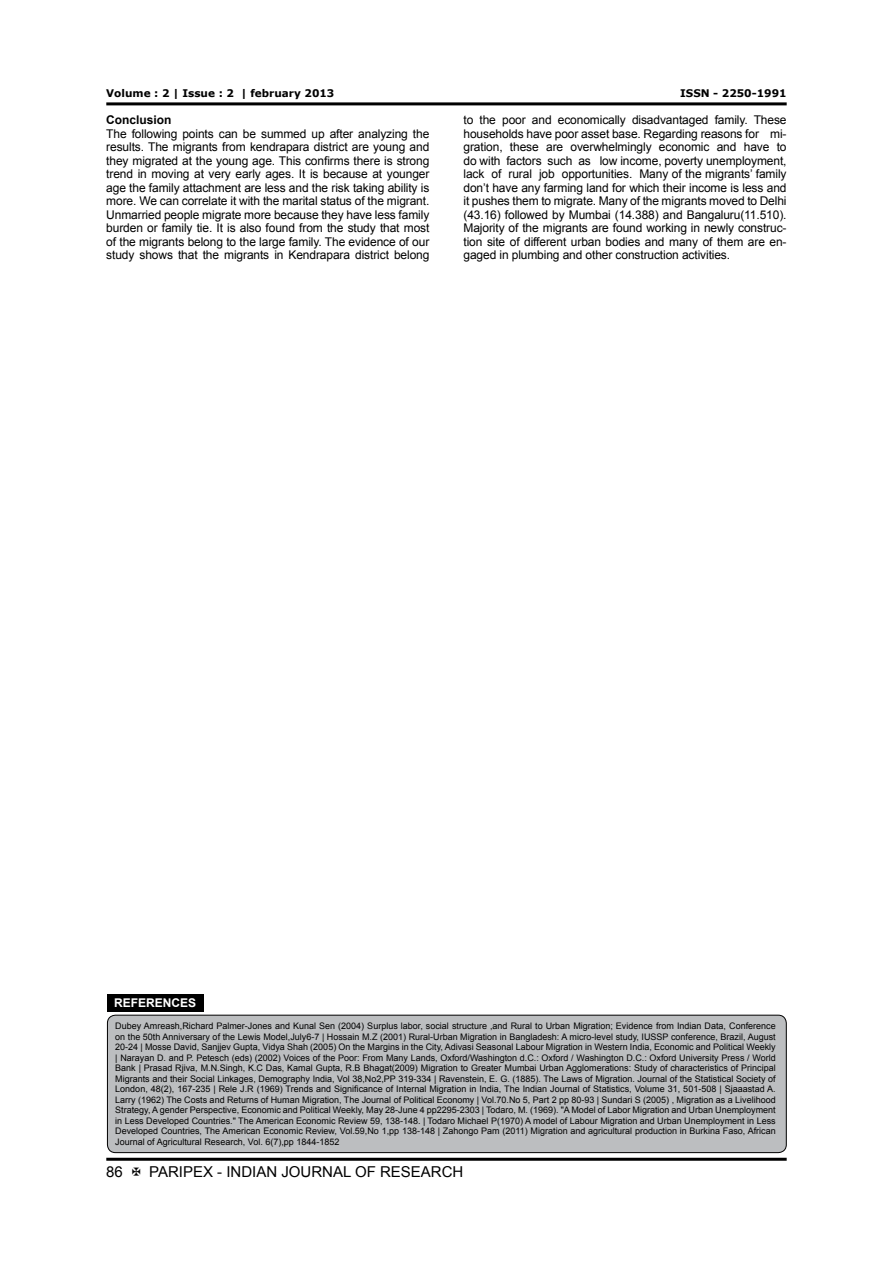
<style>
.page{position:relative;width:893px;height:1263px;background:#fff}
.page>*{position:absolute;margin:0;border:0;box-sizing:border-box;transform-origin:0 0}
.t1{font:15px "Arial";color:#000}
.t2{font:12px/13.5px "Arial";letter-spacing:-.01em;color:#000;text-align:justify}
.t3{font:700 12px "Arial";color:#000}
.t4{font:700 12px "Arial";color:#fff}
.t5{font:700 10.5px "Verdana";color:#000}
.t6{font:9px/10.5px "Arial";color:#000;text-align:justify}
</style>
<div class="page">
<hr style="left:106px;top:102px;width:681px;height:3px;background:#000">
<hr style="left:106px;top:1158px;width:681px;height:3px;background:#000">
<div style="left:107px;top:1015px;width:679px;height:137px;background:#bcbec0;border-radius:8px"></div>
<div style="left:107px;top:1015px;width:680px;height:138px;border:1px solid #000;border-radius:8px"></div>
<div style="left:107px;top:994px;width:96px;height:18px;background:#000"></div>
<p class="t5" style="left:106px;top:89px;width:230px">Volume : 2 | Issue : 2 | february 2013</p>
<p class="t5" style="left:680px;top:89px;width:108px">ISSN - 2250-1991</p>
<h2 class="t3" style="left:106px;top:115px;width:67px">Conclusion</h2>
<p class="t2" style="left:106px;top:127px;width:325px">The following points can be summed up after analyzing the results. The migrants from kendrapara district are young and they migrated at the young age. This confirms there is strong trend in moving at very early ages. It is because at younger age the family attachment are less and the risk taking ability is more. We can correlate it with the marital status of the migrant.<br>Unmarried people migrate more because they have less family burden or family tie. It is also found from the study that most of the migrants belong to the large family. The evidence of our study shows that the migrants in Kendrapara district belong</p>
<p class="t2" style="left:463px;top:113px;width:325px">to the poor and economically disadvantaged family. These households have poor asset base. Regarding reasons for mi&shy;gration, these are overwhelmingly economic and have to do with factors such as low income, poverty unemployment, lack of rural job opportunities. Many of the migrants’ family don’t have any farming land for which their income is less and it pushes them to migrate. Many of the migrants moved to Delhi (43.16) followed by Mumbai (14.388) and Bangaluru(11.510).<br>Majority of the migrants are found working in newly construc&shy;tion site of different urban bodies and many of them are en&shy;gaged in plumbing and other construction activities.</p>
<h2 class="t4" style="left:114px;top:998px;width:84px">REFERENCES</h2>
<p class="t6" style="left:115px;top:1021px;width:662px">Dubey Amreash,Richard Palmer-Jones and Kunal Sen (2004) Surplus labor, social structure ,and Rural to Urban Migration; Evidence from Indian Data, Conference on the 50th Anniversary of the Lewis Model,July6-7 | Hossain M.Z (2001) Rural-Urban Migration in Bangladesh: A micro-level study, IUSSP conference, Brazil, August 20-24 | Mosse David, Sanjjev Gupta, Vidya Shah (2005) On the Margins in the City, Adivasi Seasonal Labour Migration in Western India, Economic and Political Weekly | Narayan D. and P. Petesch (eds) (2002) Voices of the Poor: From Many Lands, Oxford/Washington d.C.: Oxford / Washington D.C.: Oxford University Press / World Bank | Prasad Rjiva, M.N.Singh, K.C Das, Kamal Gupta, R.B Bhagat(2009) Migration to Greater Mumbai Urban Agglomerations: Study of characteristics of Principal Migrants and their Social Linkages, Demography India, Vol 38,No2,PP 319-334 | Ravenstein, E. G. (1885). The Laws of Migration. Journal of the Statistical Society of London, 48(2), 167-235 | Rele J.R (1969) Trends and Significance of Internal Migration in India, The Indian Journal of Statistics, Volume 31, 501-508 | Sjaaastad A.<br>Larry (1962) The Costs and Returns of Human Migration, The Journal of Political Economy | Vol.70.No 5, Part 2 pp 80-93 | Sundari S (2005) , Migration as a Livelihood Strategy, A gender Perspective, Economic and Political Weekly, May 28-June 4 pp2295-2303 | Todaro, M. (1969). "A Model of Labor Migration and Urban Unemployment in Less Developed Countries." The American Economic Review 59, 138-148. | Todaro Michael P(1970) A model of Labour Migration and Urban Unemployment in Less Developed Countries, The American Economic Review, Vol.59,No 1,pp 138-148 | Zahongo Pam (2011) Migration and agricultural production in Burkina Faso, African Journal of Agricultural Research, Vol. 6(7),pp 1844-1852</p>
<h1 class="t1" style="left:106px;top:1162px;width:18px">86</h1>
<h1 class="t1" style="left:149px;top:1166px;width:316px">PARIPEX - INDIAN JOURNAL OF RESEARCH</h1>
</div>
